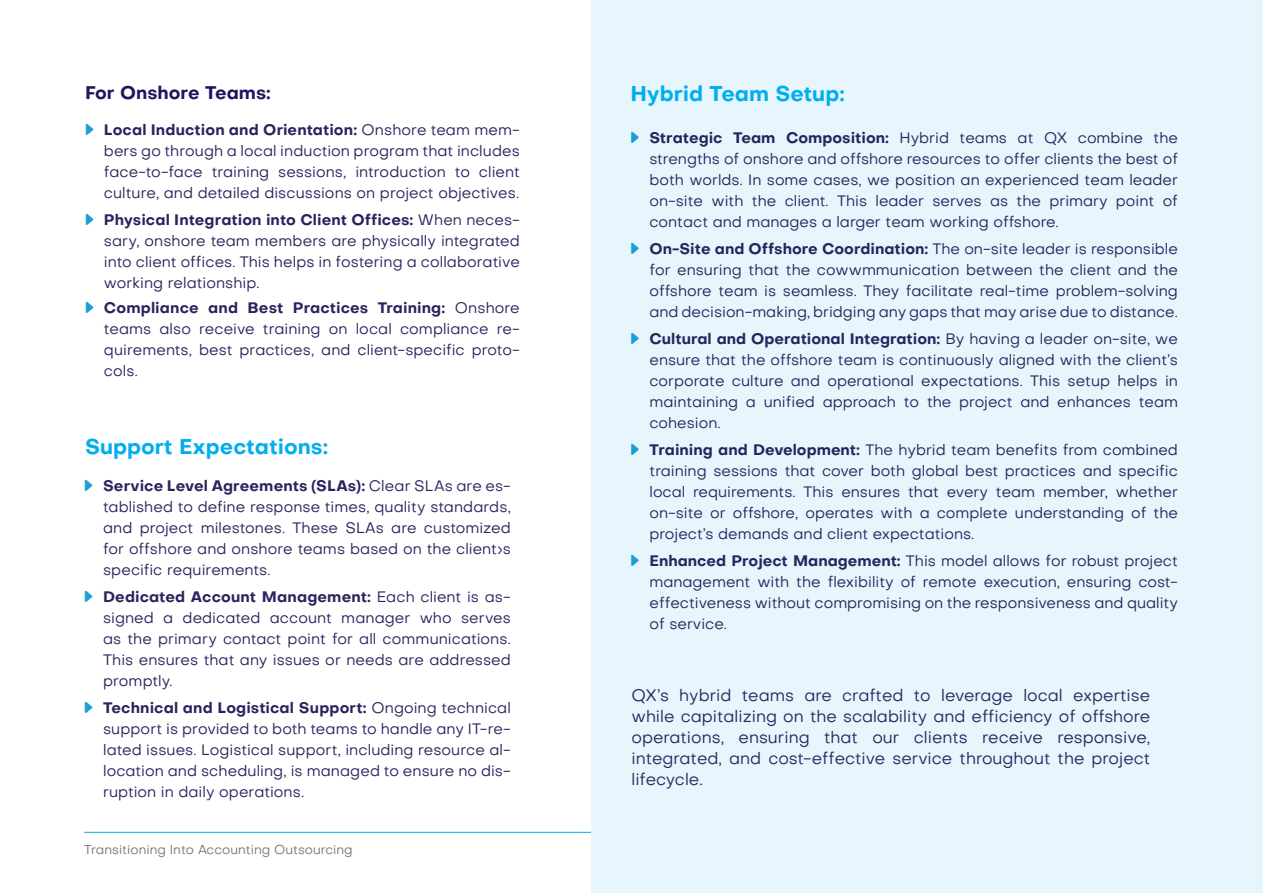
<style>
.page{position:relative;width:1263px;height:893px;background:#fff}
.page>*{position:absolute;margin:0;border:0;box-sizing:border-box;transform-origin:0 0}
.t1{font:700 21px "Objective";color:#00aeef}
.t2{font:700 18px "Objective";color:#1f155f}
.t3{font:16.5px/21px "Objective";color:#262a5f;text-align:justify}
.t4{font:15px/21px "Objective";color:#26265e;text-align:justify}
.t5{font:15px/21px "Objective";letter-spacing:.005em;color:#28255e;text-align:justify}
.t6{font:12.75px "Objective";color:#77787b}
.s1{font-weight:700}
</style>
<div class="page">
<hr style="left:84px;top:832px;width:1094px;height:1px;background:#00aeef">
<div style="left:591px;top:0;width:672px;height:893px;background:#e7f6fd"></div>
<p class="t2" style="left:85px;top:79px;width:187px">For Onshore Teams:</p>
<p class="t5" style="left:104px;top:119px;width:417px"><span class="s1">Local Induction and Orientation:</span> Onshore team mem&shy;bers go through a local induction program that includes face-to-face training sessions, introduction to client culture, and detailed discussions on project objectives.</p>
<p class="t5" style="left:104px;top:209px;width:417px"><span class="s1">Physical Integration into Client Offices:</span> When neces&shy;sary, onshore team members are physically integrated into client offices. This helps in fostering a collaborative working relationship.</p>
<p class="t5" style="left:104px;top:297px;width:417px"><span class="s1">Compliance and Best Practices Training:</span> Onshore teams also receive training on local compliance re&shy;quirements, best practices, and client-specific proto&shy;cols.</p>
<h1 class="t1" style="left:85px;top:431px;width:245px">Support Expectations:</h1>
<p class="t5" style="left:103px;top:475px;width:409px"><span class="s1">Service Level Agreements (SLAs):</span> Clear SLAs are es&shy;tablished to define response times, quality standards, and project milestones. These SLAs are customized for offshore and onshore teams based on the client›s specific requirements.</p>
<p class="t5" style="left:103px;top:586px;width:409px"><span class="s1">Dedicated Account Management:</span> Each client is as&shy;signed a dedicated account manager who serves as the primary contact point for all communications.<br>This ensures that any issues or needs are addressed promptly.</p>
<p class="t5" style="left:103px;top:697px;width:409px"><span class="s1">Technical and Logistical Support:</span> Ongoing technical support is provided to both teams to handle any IT-re&shy;lated issues. Logistical support, including resource al&shy;location and scheduling, is managed to ensure no dis&shy;ruption in daily operations.</p>
<p class="t6" style="left:84px;top:841px;width:270px">Transitioning Into Accounting Outsourcing</p>
<h1 class="t1" style="left:630px;top:78px;width:216px">Hybrid Team Setup:</h1>
<p class="t4" style="left:649px;top:127px;width:530px"><span class="s1">Strategic Team Composition:</span> Hybrid teams at QX combine the strengths of onshore and offshore resources to offer clients the best of both worlds. In some cases, we position an experienced team leader on-site with the client. This leader serves as the primary point of contact and manages a larger team working offshore.</p>
<p class="t4" style="left:649px;top:238px;width:530px"><span class="s1">On-Site and Offshore Coordination:</span> The on-site leader is responsible for ensuring that the cowwmmunication between the client and the offshore team is seamless. They facilitate real-time problem-solving and decision-making, bridging any gaps that may arise due to distance.</p>
<p class="t4" style="left:649px;top:328px;width:530px"><span class="s1">Cultural and Operational Integration:</span> By having a leader on-site, we ensure that the offshore team is continuously aligned with the client’s corporate culture and operational expectations. This setup helps in maintaining a unified approach to the project and enhances team cohesion.</p>
<p class="t4" style="left:649px;top:439px;width:530px"><span class="s1">Training and Development:</span> The hybrid team benefits from combined training sessions that cover both global best practices and specific local requirements. This ensures that every team member, whether on-site or offshore, operates with a complete understanding of the project’s demands and client expectations.</p>
<p class="t4" style="left:649px;top:550px;width:530px"><span class="s1">Enhanced Project Management:</span> This model allows for robust project management with the flexibility of remote execution, ensuring cost&shy;effectiveness without compromising on the responsiveness and quality of service.</p>
<p class="t3" style="left:631px;top:685px;width:520px">QX’s hybrid teams are crafted to leverage local expertise while capitalizing on the scalability and efficiency of offshore operations, ensuring that our clients receive responsive, integrated, and cost-effective service throughout the project lifecycle.</p>
</div>
